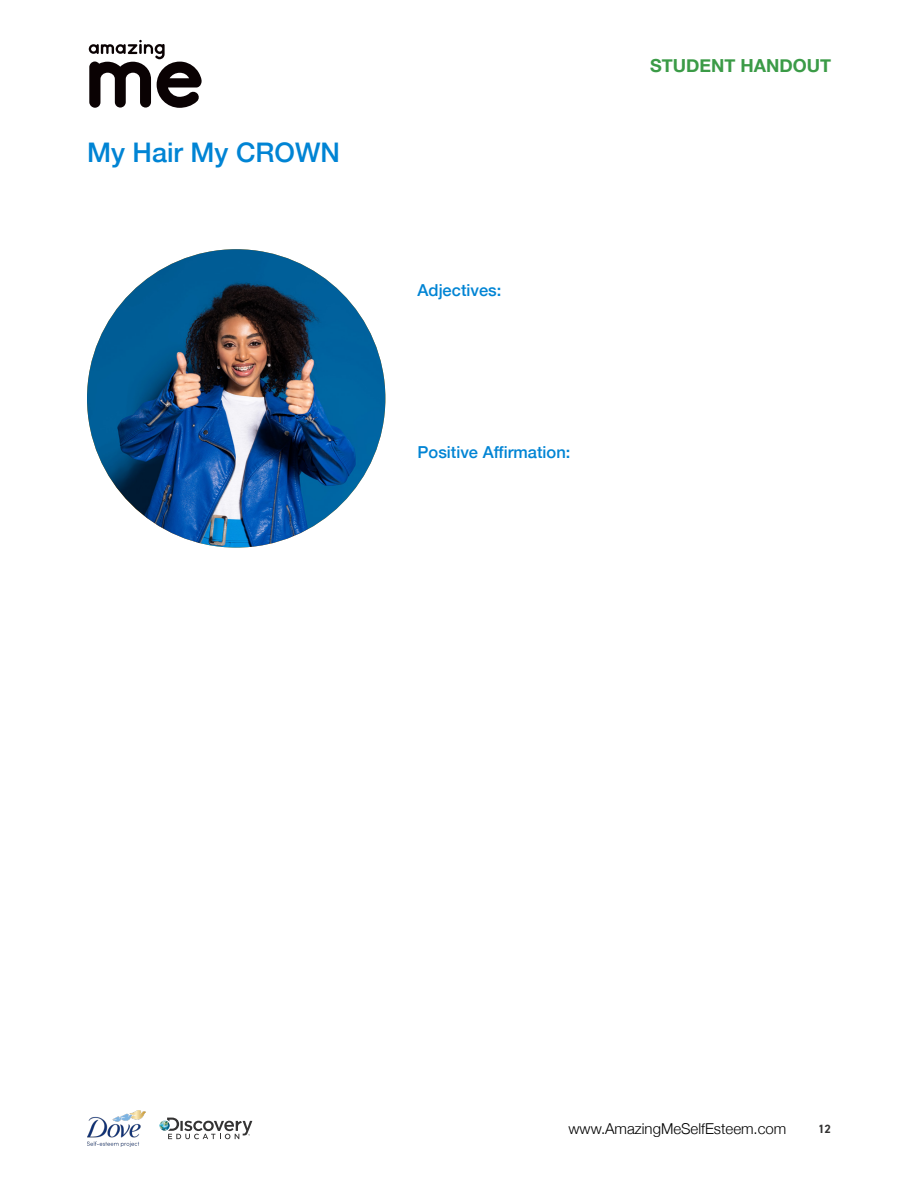
<style>
.page{position:relative;width:918px;height:1188px;background:#fff}
.page>*{position:absolute;margin:0;border:0;box-sizing:border-box;transform-origin:0 0}
.t1{font:500 27px "Helvetica Neue";color:#0084d4}
.t2{font:700 18px "Helvetica Neue";color:#3b9b47}
.t3{font:500 16.5px "Helvetica Neue";color:#0084d4}
.t4{font:300 15px "Helvetica Neue";color:#000}
.t5{font:700 12px "DIN2014";color:#343333}
</style>
<div class="page">
<svg style="left:89px;top:40px;width:113px;height:68px"></svg>
<img style="left:87px;top:1110px;width:59px;height:36px">
<svg style="left:159px;top:1118px;width:93px;height:21px"></svg>
<img style="left:87px;top:249px;width:298px;height:299px;border-radius:149px">
<h1 class="t1" style="left:87px;top:131px;width:255px">My Hair My CROWN</h1>
<p class="t3" style="left:418px;top:277px;width:85px">Adjectives:</p>
<p class="t3" style="left:418px;top:439px;width:154px">Positive Affirmation:</p>
<p class="t2" style="left:650px;top:51px;width:183px">STUDENT HANDOUT</p>
<p class="t4" style="left:568px;top:1117px;width:219px">www.AmazingMeSelfEsteem.com</p>
<p class="t5" style="left:818px;top:1121px;width:14px">12</p>
</div>
